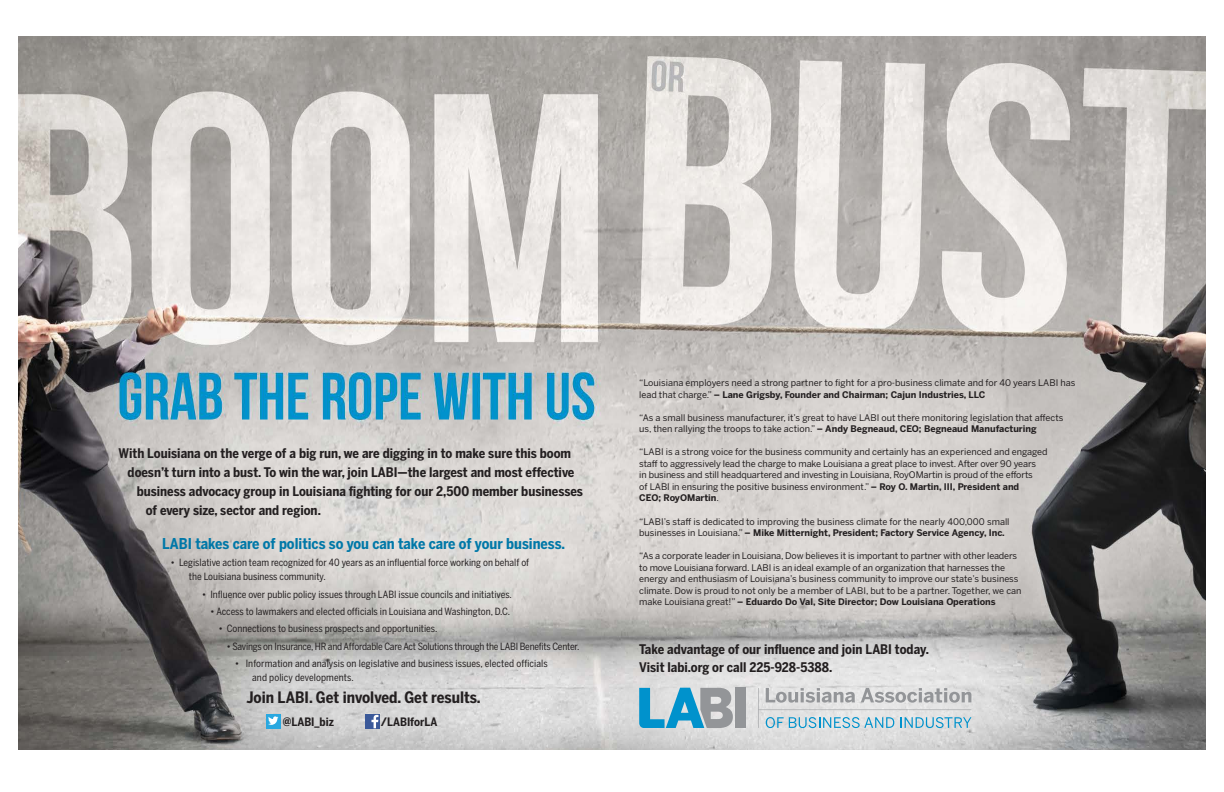
<style>
.page{position:relative;width:1224px;height:792px;background:#fff}
.page>*{position:absolute;margin:0;border:0;box-sizing:border-box;transform-origin:0 0}
.t1{font:700 15.7px "Benton Sans Cond";color:#231f20}
.t2{font:700 14.9px "Benton Sans Cond";color:#0078a8}
.t3{font:700 13.2px/18.2px "Benton Sans Cond";color:#231f20}
.t4{font:700 11.6px "Benton Sans Cond";color:#231f20}
.t5{font:9.9px/14px "Benton Sans Cond";color:#231f20}
.t6{font:9.9px "Benton Sans Cond";letter-spacing:-.02em;color:#231f20}
.t7{font:9.1px/11.6px "Benton Sans";letter-spacing:-.01em;color:#231f20}
.s1{font-weight:700}
</style>
<div class="page">
<img style="left:18px;top:37px;width:1188px;height:712px">
<svg style="left:758px;top:688px;width:213px;height:40px;background:#c4d0d5"></svg>
<div style="left:735px;top:688px;width:11px;height:40px;background:#939598"></div>
<svg style="left:639px;top:688px;width:94px;height:40px;background:#79afc5"></svg>
<div style="left:266px;top:714px;width:15px;height:14px;background:#2aa8e0"></div>
<svg style="left:268px;top:716px;width:10px;height:9px"></svg>
<div style="left:365px;top:714px;width:15px;height:14px;background:#3b5999"></div>
<svg style="left:371px;top:715px;width:7px;height:13px"></svg>
<h3 class="t3" style="left:119px;top:444px;width:454px">With Louisiana on the verge of a big run, we are digging in to make sure this boom</h3>
<h3 class="t3" style="left:128px;top:463px;width:448px">doesn’t turn into a bust. To win the war, join LABI—the largest and most effective</h3>
<h3 class="t3" style="left:137px;top:482px;width:448px">business advocacy group in Louisiana fighting for our 2,500 member businesses</h3>
<h3 class="t3" style="left:146px;top:501px;width:177px">of every size, sector and region.</h3>
<h2 class="t2" style="left:162px;top:535px;width:404px">LABI takes care of politics so you can take care of your business.</h2>
<p class="t5" style="left:189px;top:556px;width:342px;text-indent:-18px">• Legislative action team recognized for 40 years as an influential force working on behalf of the Louisiana business community.</p>
<p class="t5" style="left:202px;top:587px;width:312px">• Influence over public policy issues through LABI issue councils and initiatives.</p>
<p class="t5" style="left:210px;top:604px;width:302px">• Access to lawmakers and elected officials in Louisiana and Washington, D.C.</p>
<p class="t5" style="left:218px;top:622px;width:221px">• Connections to business prospects and opportunities.</p>
<p class="t6" style="left:227px;top:640px;width:354px">•Savings on Insurance, HR and Affordable Care Act Solutions through the LABI Benefits Center.</p>
<p class="t5" style="left:252px;top:656px;width:297px;text-indent:-17px">• Information and analysis on legislative and business issues, elected officials and policy developments.</p>
<h1 class="t1" style="left:246px;top:688px;width:236px">Join LABI. Get involved. Get results.</h1>
<p class="t4" style="left:283px;top:715px;width:53px">@LABI_biz</p>
<p class="t4" style="left:381px;top:715px;width:58px">/LABIforLA</p>
<h3 class="t3" style="left:532px;top:463px;width:6px">f</h3>
<p class="t5" style="left:352px;top:604px;width:10px">f</p>
<p class="t5" style="left:349px;top:639px;width:7px">f</p>
<p class="t5" style="left:521px;top:656px;width:10px">f</p>
<p class="t7" style="left:639px;top:377px;width:438px">“Louisiana employers need a strong partner to fight for a pro-business climate and for 40 years LABI has lead that charge.” <span class="s1">– Lane Grigsby, Founder and Chairman; Cajun Industries, LLC</span></p>
<p class="t7" style="left:639px;top:411px;width:426px">“As a small business manufacturer, it’s great to have LABI out there monitoring legislation that affects us, then rallying the troops to take action.” <span class="s1">– Andy Begneaud, CEO; Begneaud Manufacturing</span></p>
<p class="t7" style="left:639px;top:446px;width:410px">“LABI is a strong voice for the business community and certainly has an experienced and engaged staff to aggressively lead the charge to make Louisiana a great place to invest. After over 90 years<br>in business and still headquartered and investing in Louisiana, RoyOMartin is proud of the efforts<br>of LABI in ensuring the positive business environment.” <span class="s1">– Roy O. Martin, III, President and<br>CEO; RoyOMartin</span>.</p>
<p class="t7" style="left:639px;top:515px;width:372px">“LABI’s staff is dedicated to improving the business climate for the nearly 400,000 small businesses in Louisiana.” <span class="s1">– Mike Mitternight, President; Factory Service Agency, Inc.</span></p>
<p class="t7" style="left:639px;top:550px;width:384px">“As a corporate leader in Louisiana, Dow believes it is important to partner with other leaders to move Louisiana forward. LABI is an ideal example of an organization that harnesses the energy and enthusiasm of Louisiana’s business community to improve our state’s business climate. Dow is proud to not only be a member of LABI, but to be a partner. Together, we can make Louisiana great!” <span class="s1">– Eduardo Do Val, Site Director; Dow Louisiana Operations</span></p>
<p class="t7" style="left:1040px;top:411px;width:7px">f</p>
<p class="t7" style="left:652px;top:458px;width:7px">f</p>
<p class="t7" style="left:1011px;top:469px;width:7px">f</p>
<p class="t7" style="left:685px;top:515px;width:7px">f</p>
<h3 class="t3" style="left:639px;top:640px;width:291px">Take advantage of our influence and join LABI today.<br>Visit labi.org or call 225-928-5388.</h3>
</div>
